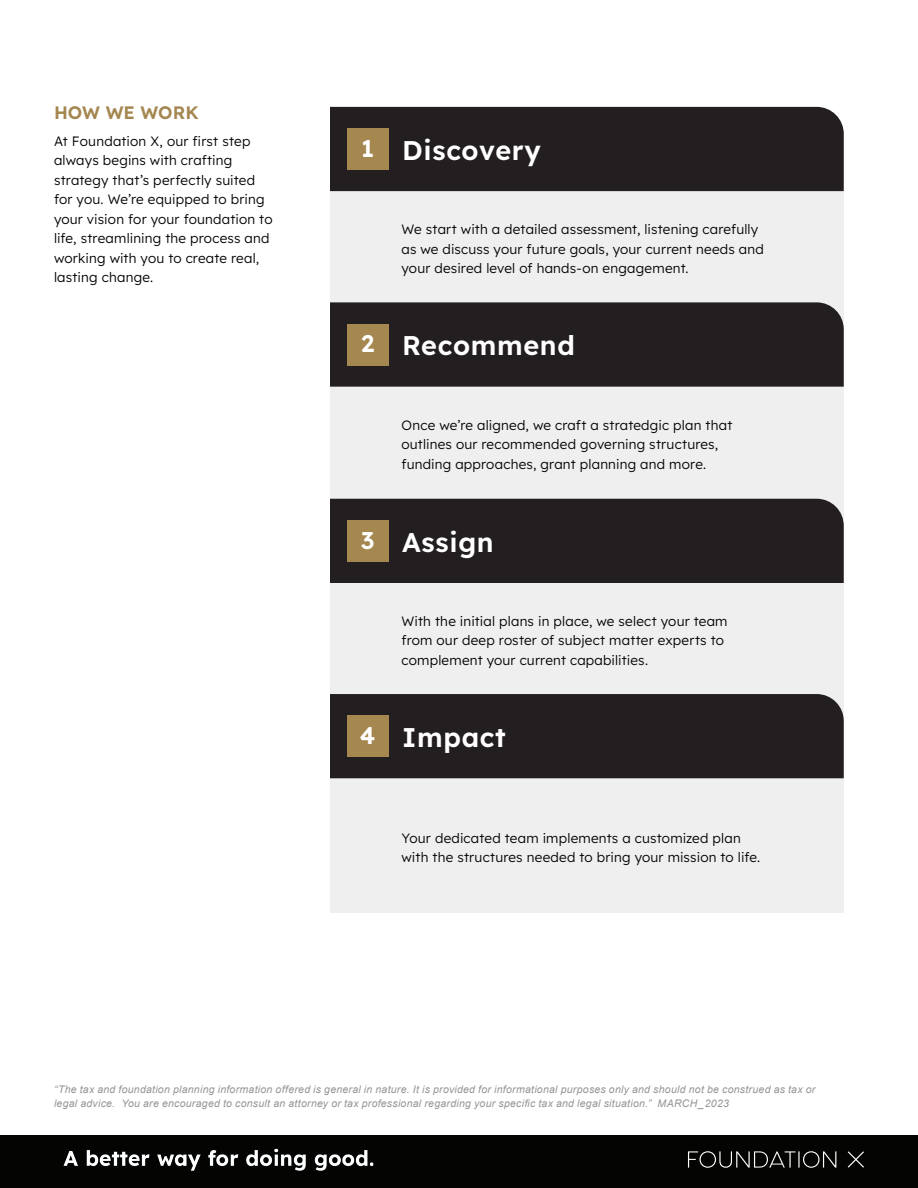
<style>
.page{position:relative;width:918px;height:1188px;background:#fff}
.page>*{position:absolute;margin:0;border:0;box-sizing:border-box;transform-origin:0 0}
.t1{font:600 27px "Lexend Deca";letter-spacing:.025em;color:#fff}
.t2{font:600 24px "Lexend Deca";color:#fff}
.Subhead_01{font:600 18px "Lexend Deca";color:#a48750}
.Body_Copy{font:300 13.5px/19.5px "Lexend Deca";letter-spacing:.015em;color:#040503}
.Body_Copy-2{font:italic 10.5px/13.5px "Arial";letter-spacing:.025em;color:#939598}
</style>
<div class="page">
<div style="left:0;top:1135px;width:918px;height:53px;background:#040503"></div>
<img style="left:63px;top:1148px;width:311px;height:23px">
<svg style="left:688px;top:1151px;width:148px;height:17px"></svg>
<svg style="left:848px;top:1151px;width:16px;height:17px"></svg>
<div style="left:330px;top:191px;width:514px;height:135px;background:#efefef"></div>
<div style="left:330px;top:387px;width:514px;height:134px;background:#efefef"></div>
<div style="left:330px;top:583px;width:514px;height:134px;background:#efefef"></div>
<div style="left:330px;top:778px;width:514px;height:135px;background:#efefef"></div>
<div style="left:330px;top:107px;width:514px;height:84px;background:#231f20"></div>
<div style="left:330px;top:302px;width:514px;height:85px;background:#231f20"></div>
<div style="left:330px;top:499px;width:514px;height:84px;background:#231f20"></div>
<div style="left:330px;top:694px;width:514px;height:84px;background:#231f20"></div>
<div style="left:347px;top:128px;width:41px;height:42px;background:#a58850"></div>
<div style="left:347px;top:324px;width:41px;height:41px;background:#a58850"></div>
<div style="left:347px;top:520px;width:41px;height:42px;background:#a58850"></div>
<div style="left:347px;top:715px;width:41px;height:42px;background:#a58850"></div>
<p class="Subhead_01" style="left:54px;top:100px;width:146px">HOW WE WORK</p>
<p class="Body_Copy" style="left:54px;top:130px;width:220px">At Foundation X, our first step always begins with crafting strategy that’s perfectly suited for you. We’re equipped to bring your vision for your foundation to life, streamlining the process and working with you to create real, lasting change.</p>
<p class="t1" style="left:402px;top:131px;width:140px">Discovery</p>
<p class="t2" style="left:361px;top:131px;width:15px">1</p>
<p class="Body_Copy" style="left:402px;top:219px;width:364px">We start with a detailed assessment, listening carefully as we discuss your future goals, your current needs and your desired level of hands-on engagement.</p>
<p class="t2" style="left:361px;top:326px;width:15px">2</p>
<p class="t1" style="left:402px;top:326px;width:174px">Recommend</p>
<p class="Body_Copy" style="left:402px;top:415px;width:332px">Once we’re aligned, we craft a stratedgic plan that outlines our recommended governing structures, funding approaches, grant planning and more.</p>
<p class="t2" style="left:361px;top:523px;width:15px">3</p>
<p class="t1" style="left:402px;top:522px;width:93px">Assign</p>
<p class="Body_Copy" style="left:402px;top:610px;width:328px">With the initial plans in place, we select your team from our deep roster of subject matter experts to complement your current capabilities.</p>
<p class="t2" style="left:360px;top:718px;width:17px">4</p>
<p class="t1" style="left:402px;top:718px;width:105px">Impact</p>
<p class="Body_Copy" style="left:402px;top:827px;width:360px">Your dedicated team implements a customized plan with the structures needed to bring your mission to life.</p>
<p class="Body_Copy-2" style="left:54px;top:1083px;width:763px">“The tax and foundation planning information offered is general in nature. It is provided for informational purposes only and should not be construed as tax or legal advice. You are encouraged to consult an attorney or tax professional regarding your specific tax and legal situation.” MARCH_2023</p>
</div>
